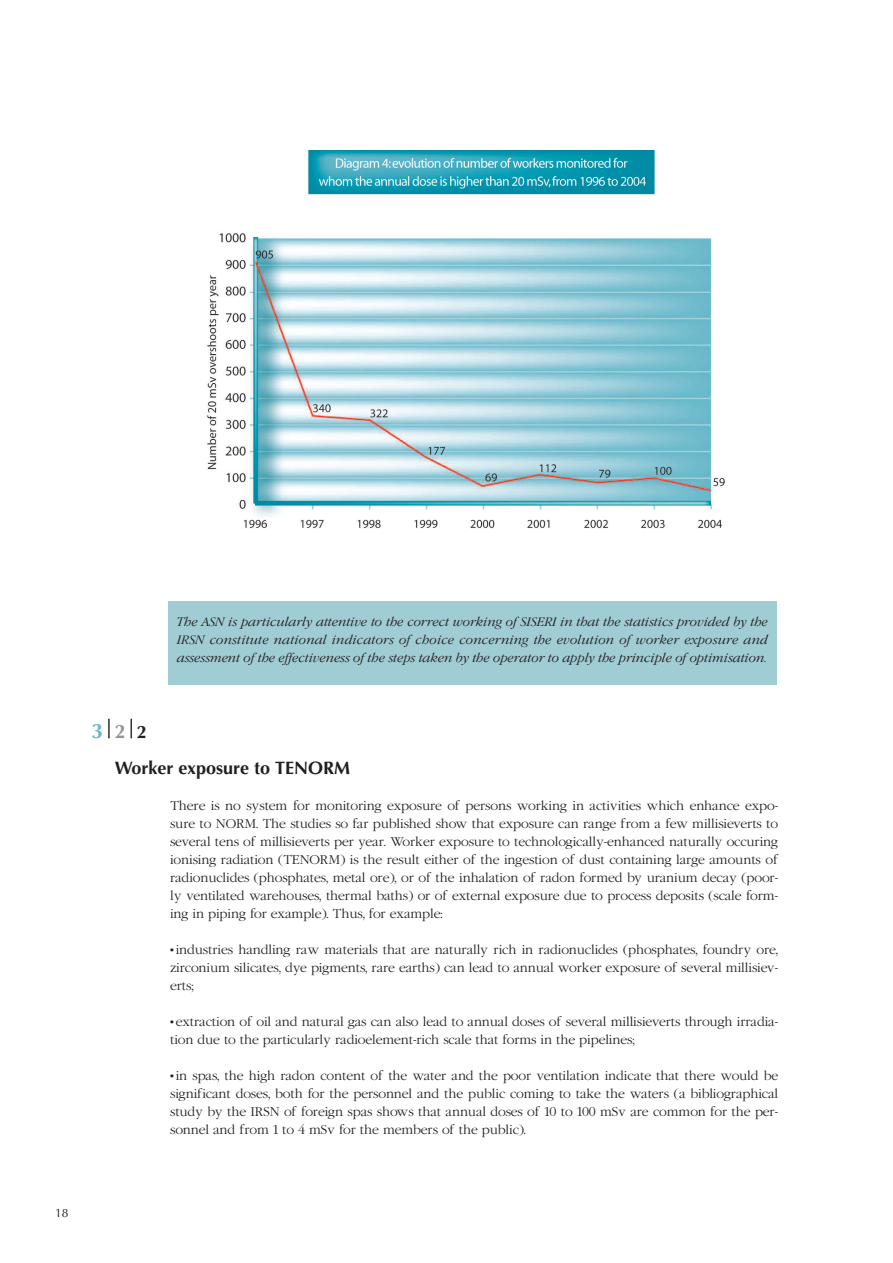
<style>
.page{position:relative;width:893px;height:1263px;background:#fff}
.page>*{position:absolute;margin:0;border:0;box-sizing:border-box;transform-origin:0 0}
.t1{font:700 21px "Optima";color:#66b7c8}
.t2{font:700 18px "Optima";color:#231f20}
.t3{font:italic 300 13.5px/18px "Garamond IT Cby BT";color:#231f20;text-align:justify}
.t4{font:300 12px/18px "Garamond";letter-spacing:-.005em;color:#231f20;text-align:justify}
.t5{font:12px "Optima";color:#231f20}
.s1{font-size:19.5px;color:#939598}
.s2{font-size:18px;color:#231f20}
</style>
<div class="page">
<div style="left:169px;top:601px;width:608px;height:84px;background:#a0cdd4"></div>
<img style="left:207px;top:150px;width:518px;height:379px">
<p class="t3" style="left:177px;top:613px;width:593px">The ASN is particularly attentive to the correct working of SISERI in that the statistics provided by the IRSN constitute national indicators of choice concerning the evolution of worker exposure and assessment of the effectiveness of the steps taken by the operator to apply the principle of optimisation.</p>
<h1 class="t1" style="left:91px;top:718px;width:57px">3<span class="s1">2</span><span class="s2">2</span></h1>
<h2 class="t2" style="left:115px;top:757px;width:237px">Worker exposure to TENORM</h2>
<p class="t4" style="left:170px;top:796px;width:610px">There is no system for monitoring exposure of persons working in activities which enhance expo&shy;sure to NORM. The studies so far published show that exposure can range from a few millisieverts to several tens of millisieverts per year. Worker exposure to technologically-enhanced naturally occuring ionising radiation (TENORM) is the result either of the ingestion of dust containing large amounts of radionuclides (phosphates, metal ore), or of the inhalation of radon formed by uranium decay (poor&shy;ly ventilated warehouses, thermal baths) or of external exposure due to process deposits (scale form&shy;ing in piping for example). Thus, for example:</p>
<p class="t4" style="left:170px;top:940px;width:610px">• industries handling raw materials that are naturally rich in radionuclides (phosphates, foundry ore, zirconium silicates, dye pigments, rare earths) can lead to annual worker exposure of several millisiev&shy;erts;</p>
<p class="t4" style="left:170px;top:1012px;width:610px">• extraction of oil and natural gas can also lead to annual doses of several millisieverts through irradia&shy;tion due to the particularly radioelement-rich scale that forms in the pipelines;</p>
<p class="t4" style="left:170px;top:1066px;width:610px">• in spas, the high radon content of the water and the poor ventilation indicate that there would be significant doses, both for the personnel and the public coming to take the waters (a bibliographical study by the IRSN of foreign spas shows that annual doses of 10 to 100 mSv are common for the per&shy;sonnel and from 1 to 4 mSv for the members of the public).</p>
<p class="t5" style="left:55px;top:1206px;width:15px">18</p>
</div>
